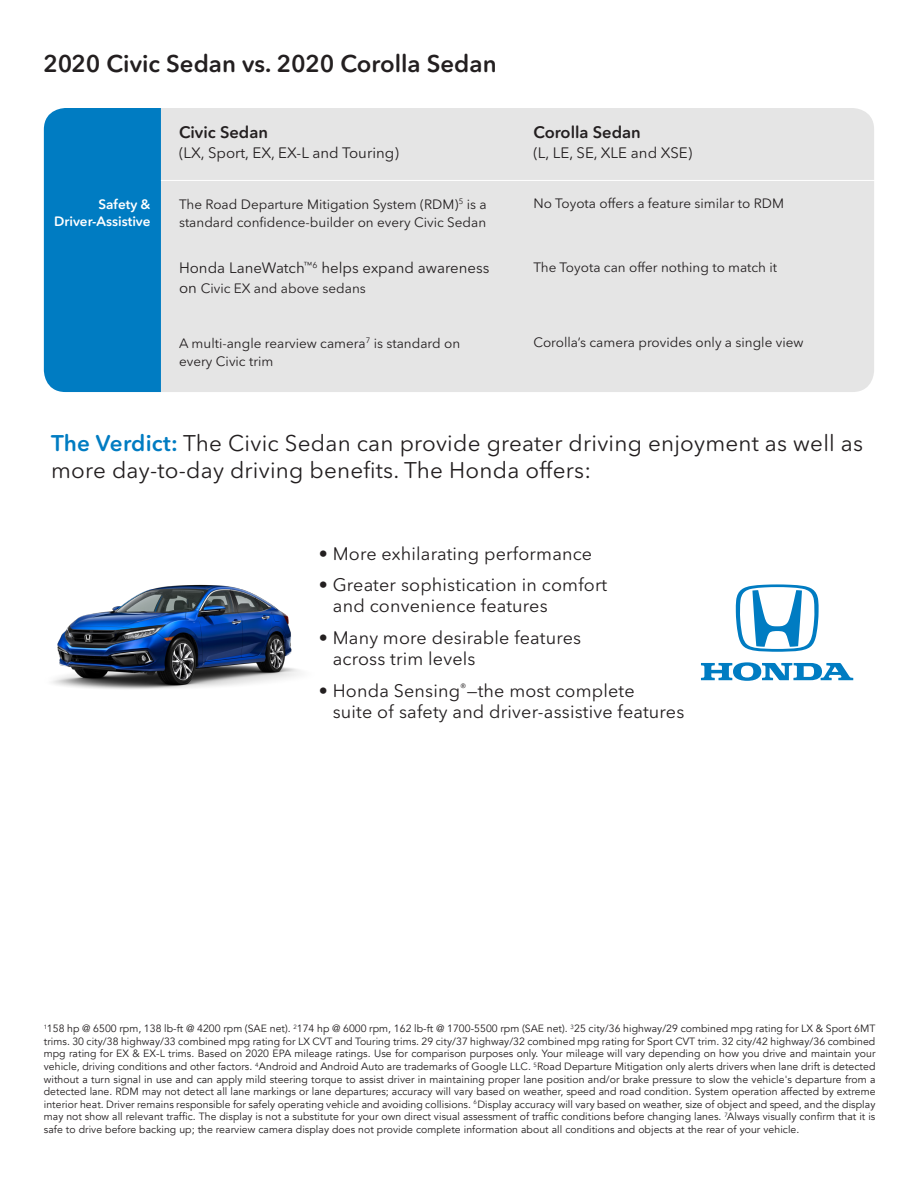
<style>
.page{position:relative;width:918px;height:1188px;background:#fff}
.page>*{position:absolute;margin:0;border:0;box-sizing:border-box;transform-origin:0 0}
.t1{font:600 24px "Avenir Next Rounded Std";color:#231f20}
.t2{font:22.5px/27px "Avenir Next Rounded Std";letter-spacing:.01em;color:#231f20}
.t3{font:18px/21px "Avenir Next Rounded Std";letter-spacing:.01em;color:#231f20}
.t4{font:600 16.5px "Avenir Next Rounded Std";color:#231f20}
.t5{font:15px "Avenir Next Rounded Std";color:#231f20}
.t6{font:13.5px/18px "Avenir Next Rounded Std";color:#231f20}
.t7{font:600 13.5px/16.5px "Avenir Next Rounded Std";color:#fff;text-align:right}
.t8{font:10.5px/12.6px "Avenir";letter-spacing:.005em;color:#231f20;text-align:justify}
.s1{font-size:15px}
.s2{font-weight:600;color:#007cc2}
</style>
<div class="page">
<div style="left:161px;top:108px;width:713px;height:284px;background:#e5e5e5"></div>
<div style="left:44px;top:108px;width:117px;height:284px;background:#007cc2"></div>
<img style="left:52px;top:584px;width:248px;height:105px">
<svg style="left:701px;top:662px;width:152px;height:19px"></svg>
<svg style="left:736px;top:584px;width:83px;height:68px"></svg>
<hr style="left:161px;top:180px;width:714px;height:1px;background:#fff">
<h1 class="t1" style="left:43px;top:49px;width:455px">2020 Civic Sedan vs. 2020 Corolla Sedan</h1>
<p class="t7" style="left:54px;top:196px;width:98px">Safety &amp;<br>Driver-Assistive</p>
<h3 class="t4" style="left:179px;top:123px;width:91px">Civic Sedan</h3>
<h3 class="t5" style="left:179px;top:144px;width:221px">(LX, Sport, EX, EX-L and Touring)</h3>
<p class="t6" style="left:179px;top:195px;width:309px">The Road Departure Mitigation System (RDM)<sup>5</sup> is a standard confidence-builder on every Civic Sedan</p>
<h3 class="t5" style="left:179px;top:259px;width:312px">Honda LaneWatch<sup>™6</sup> helps expand awareness</h3>
<p class="t6" style="left:179px;top:279px;width:188px"><span class="s1">on</span> Civic EX and above sedans</p>
<p class="t6" style="left:179px;top:334px;width:283px">A multi-angle rearview camera<sup>7</sup> is standard on every Civic trim</p>
<h3 class="t4" style="left:533px;top:123px;width:109px">Corolla Sedan</h3>
<h3 class="t5" style="left:533px;top:144px;width:160px">(L, LE, SE, XLE and XSE)</h3>
<p class="t6" style="left:533px;top:194px;width:252px">No Toyota offers a feature similar to RDM</p>
<p class="t6" style="left:533px;top:258px;width:245px">The Toyota can offer nothing to match it</p>
<p class="t6" style="left:533px;top:333px;width:272px">Corolla’s camera provides only a single view</p>
<h2 class="t2" style="left:51px;top:430px;width:814px"><span class="s2">The Verdict:</span> The Civic Sedan can provide greater driving enjoyment as well as more day-to-day driving benefits. The Honda offers:</h2>
<h3 class="t3" style="left:319px;top:543px;width:275px">• More exhilarating performance</h3>
<h3 class="t3" style="left:333px;top:575px;width:276px;text-indent:-14px">• Greater sophistication in comfort and convenience features</h3>
<h3 class="t3" style="left:333px;top:627px;width:250px;text-indent:-14px">• Many more desirable features across trim levels</h3>
<h3 class="t3" style="left:333px;top:680px;width:353px;text-indent:-14px">• Honda Sensing<sup>®</sup>—the most complete<br>suite of safety and driver-assistive features</h3>
<p class="t8" style="left:44px;top:1023px;width:833px"><sup>1</sup>158 hp @ 6500 rpm, 138 lb-ft @ 4200 rpm (SAE net). <sup>2</sup>174 hp @ 6000 rpm, 162 lb-ft @ 1700-5500 rpm (SAE net). <sup>3</sup>25 city/36 highway/29 combined mpg rating for LX &amp; Sport 6MT trims. 30 city/38 highway/33 combined mpg rating for LX CVT and Touring trims. 29 city/37 highway/32 combined mpg rating for Sport CVT trim. 32 city/42 highway/36 combined mpg rating for EX &amp; EX-L trims. Based on 2020 EPA mileage ratings. Use for comparison purposes only. Your mileage will vary depending on how you drive and maintain your vehicle, driving conditions and other factors. <sup>4</sup>Android and Android Auto are trademarks of Google LLC. <sup>5</sup>Road Departure Mitigation only alerts drivers when lane drift is detected without a turn signal in use and can apply mild steering torque to assist driver in maintaining proper lane position and/or brake pressure to slow the vehicle's departure from a detected lane. RDM may not detect all lane markings or lane departures; accuracy will vary based on weather, speed and road condition. System operation affected by extreme interior heat. Driver remains responsible for safely operating vehicle and avoiding collisions. <sup>6</sup>Display accuracy will vary based on weather, size of object and speed, and the display may not show all relevant traffic. The display is not a substitute for your own direct visual assessment of traffic conditions before changing lanes. <sup>7</sup>Always visually confirm that it is safe to drive before backing up; the rearview camera display does not provide complete information about all conditions and objects at the rear of your vehicle.</p>
</div>
